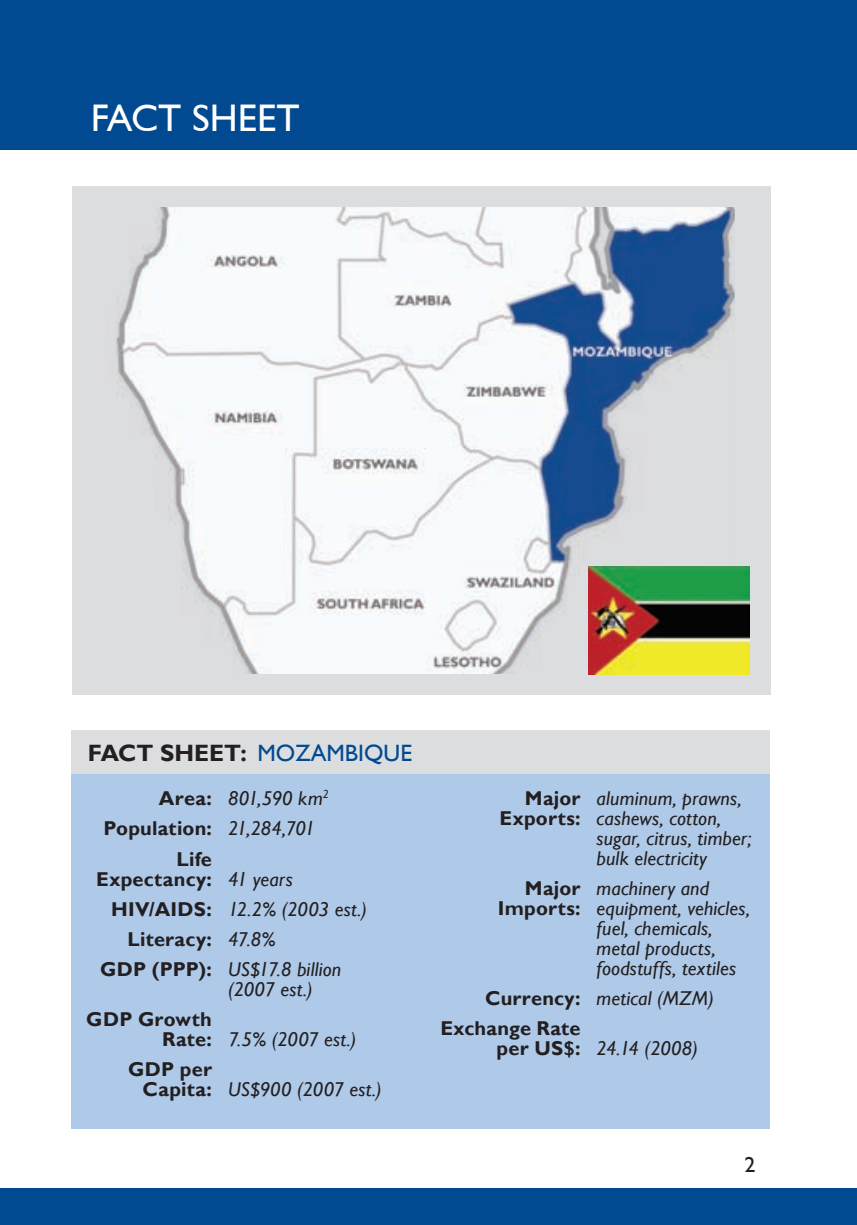
<style>
.page{position:relative;width:857px;height:1225px;background:#fff}
.page>*{position:absolute;margin:0;border:0;box-sizing:border-box;transform-origin:0 0}
.t1{font:38.4px "Gill Sans";color:#fff}
.t2{font:700 23.6px "Gill Sans";color:#231f20}
.t3{font:22px "Gill Sans";color:#231f20}
.t4{font:italic 20px/20px "Gill Sans";letter-spacing:.01em;color:#231f20}
.t5{font:700 20px/20px "Gill Sans";letter-spacing:.01em;color:#231f20}
.s1{font-weight:400;color:#014990}
.s2{font-weight:700;font-style:normal}
.s3{font-weight:400;font-style:italic}
</style>
<div class="page">
<div style="left:72px;top:186px;width:698px;height:508px;background:#dcdddf"></div>
<img style="left:116px;top:207px;width:617px;height:466px">
<div style="left:0;top:0;width:856px;height:149px;background:#014990"></div>
<img style="left:588px;top:567px;width:161px;height:107px">
<div style="left:71px;top:774px;width:698px;height:354px;background:#afcae9"></div>
<div style="left:71px;top:730px;width:698px;height:44px;background:#dcdddf"></div>
<div style="left:0;top:1188px;width:856px;height:37px;background:#014990"></div>
<h1 class="t1" style="left:91px;top:100px;width:210px">FACT SHEET</h1>
<p class="t2" style="left:88px;top:738px;width:325px">FACT SHEET: <span class="s1">MOZAMBIQUE</span></p>
<p class="t4" style="left:159px;top:788px;width:171px"><span class="s2">Area:</span> 801,590 km<sup>2</sup></p>
<p class="t5" style="left:103px;top:818px;width:213px">Population: <span class="s3">21,284,701</span></p>
<p class="t5" style="left:176px;top:849px;width:37px">Life</p>
<p class="t5" style="left:96px;top:869px;width:198px">Expectancy: <span class="s3">41 years</span></p>
<p class="t4" style="left:111px;top:899px;width:257px"><span class="s2">HIV/AIDS:</span> 12.2% (2003 est.)</p>
<p class="t5" style="left:127px;top:929px;width:149px">Literacy: <span class="s3">47.8%</span></p>
<p class="t4" style="left:100px;top:959px;width:242px"><span class="s2">GDP (PPP):</span> US$17.8 billion</p>
<p class="t4" style="left:228px;top:979px;width:86px">(2007 est.)</p>
<p class="t5" style="left:162px;top:1008px;width:195px;text-indent:-76px">GDP Growth<br>Rate: <span class="s3">7.5% (2007 est.)</span></p>
<p class="t4" style="left:142px;top:1058px;width:240px;text-indent:-15px"><span class="s2">GDP per<br>Capita:</span> US$900 (2007 est.)</p>
<p class="t5" style="left:499px;top:788px;width:82px;text-align:right">Major<br>Exports:</p>
<p class="t4" style="left:596px;top:788px;width:156px">aluminum, prawns, cashews, cotton, sugar, citrus, timber; bulk electricity</p>
<p class="t5" style="left:497px;top:878px;width:84px;text-align:right">Major<br>Imports:</p>
<p class="t4" style="left:596px;top:878px;width:155px">machinery and equipment, vehicles, fuel, chemicals, metal products, foodstuffs, textiles</p>
<p class="t5" style="left:440px;top:983px;width:275px;line-height:29.8px;text-indent:45px">Currency: <span class="s3">metical (MZM)<br></span>Exchange Rate</p>
<p class="t4" style="left:496px;top:1037px;width:203px"><span class="s2">per US$:</span> 24.14 (2008)</p>
<p class="t3" style="left:744px;top:1154px;width:12px">2</p>
</div>
